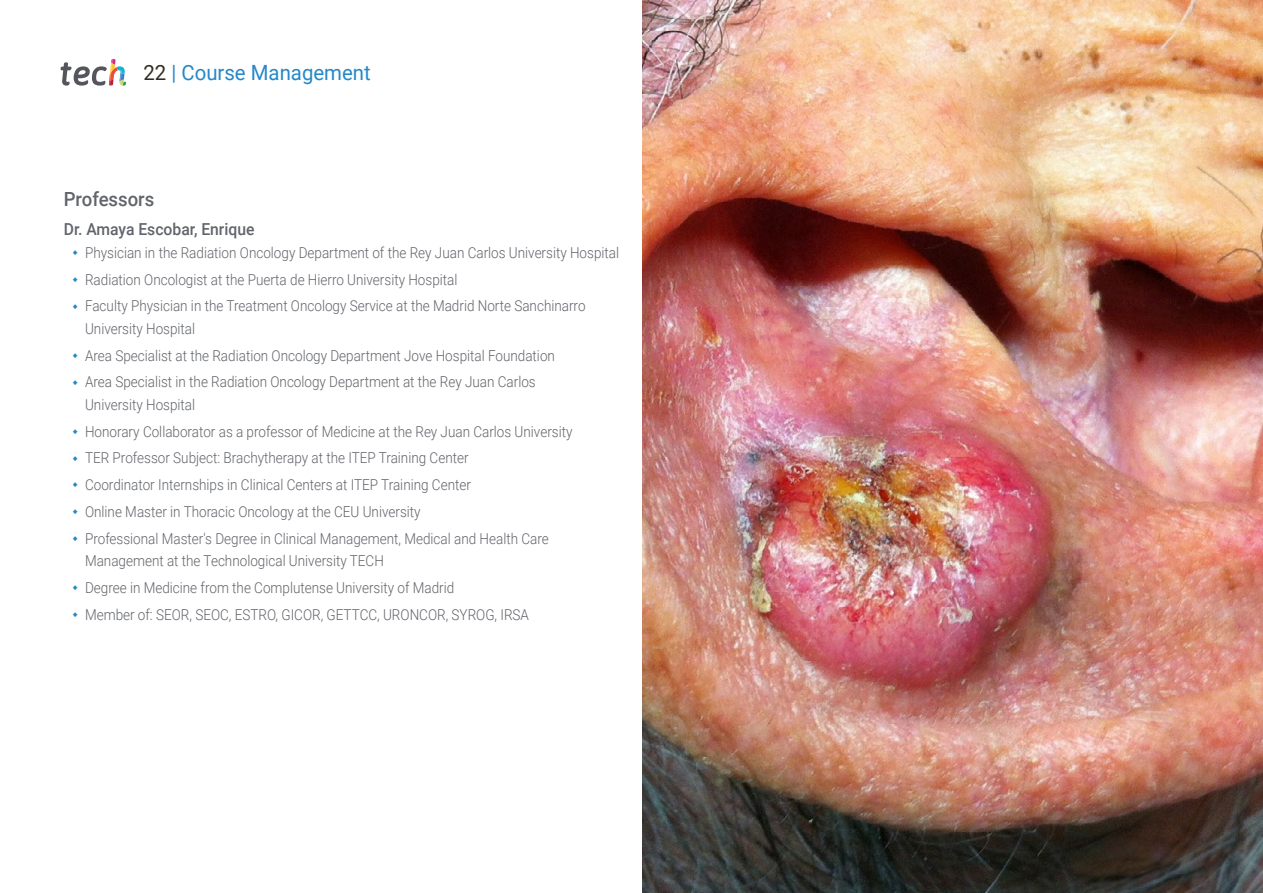
<style>
.page{position:relative;width:1263px;height:893px;background:#fff}
.page>*{position:absolute;margin:0;border:0;box-sizing:border-box;transform-origin:0 0}
.t1{font:21px "Roboto";color:#2488c9}
.t2{font:500 19.5px "Roboto";color:#61646a;scale:.95 1}
.t3{font:500 16.5px "Roboto";color:#61646a;scale:.95 1}
.t4{font:300 15px/26.7px "Roboto";color:#61646a;scale:.9 1}
.s1{color:#312e20}
</style>
<div class="page">
<svg style="left:61px;top:59px;width:65px;height:27px"></svg>
<img style="left:642px;top:0;width:621px;height:893px">
<h1 class="t1" style="left:144px;top:57px;width:229px"><span class="s1">22</span> | Course Management</h1>
<h2 class="t2" style="left:64px;top:185px;width:97px">Professors</h2>
<p class="t3" style="left:64px;top:218px;width:202px">Dr. Amaya Escobar, Enrique</p>
<p class="t4" style="left:85px;top:238px;width:595px">Physician in the Radiation Oncology Department of the Rey Juan Carlos University Hospital<br>Radiation Oncologist at the Puerta de Hierro University Hospital<br>Faculty Physician in the Treatment Oncology Service at the Madrid Norte Sanchinarro</p>
<p class="t4" style="left:85px;top:314px;width:524px">University Hospital<br>Area Specialist at the Radiation Oncology Department Jove Hospital Foundation<br>Area Specialist in the Radiation Oncology Department at the Rey Juan Carlos</p>
<p class="t4" style="left:85px;top:390px;width:543px">University Hospital<br>Honorary Collaborator as a professor of Medicine at the Rey Juan Carlos University TER Professor Subject: Brachytherapy at the ITEP Training Center<br>Coordinator Internships in Clinical Centers at ITEP Training Center<br>Online Master in Thoracic Oncology at the CEU University<br>Professional Master's Degree in Clinical Management, Medical and Health Care</p>
<p class="t4" style="left:85px;top:547px;width:495px">Management at the Technological University TECH<br>Degree in Medicine from the Complutense University of Madrid<br>Member of: SEOR, SEOC, ESTRO, GICOR, GETTCC, URONCOR, SYROG, IRSA</p>
</div>
